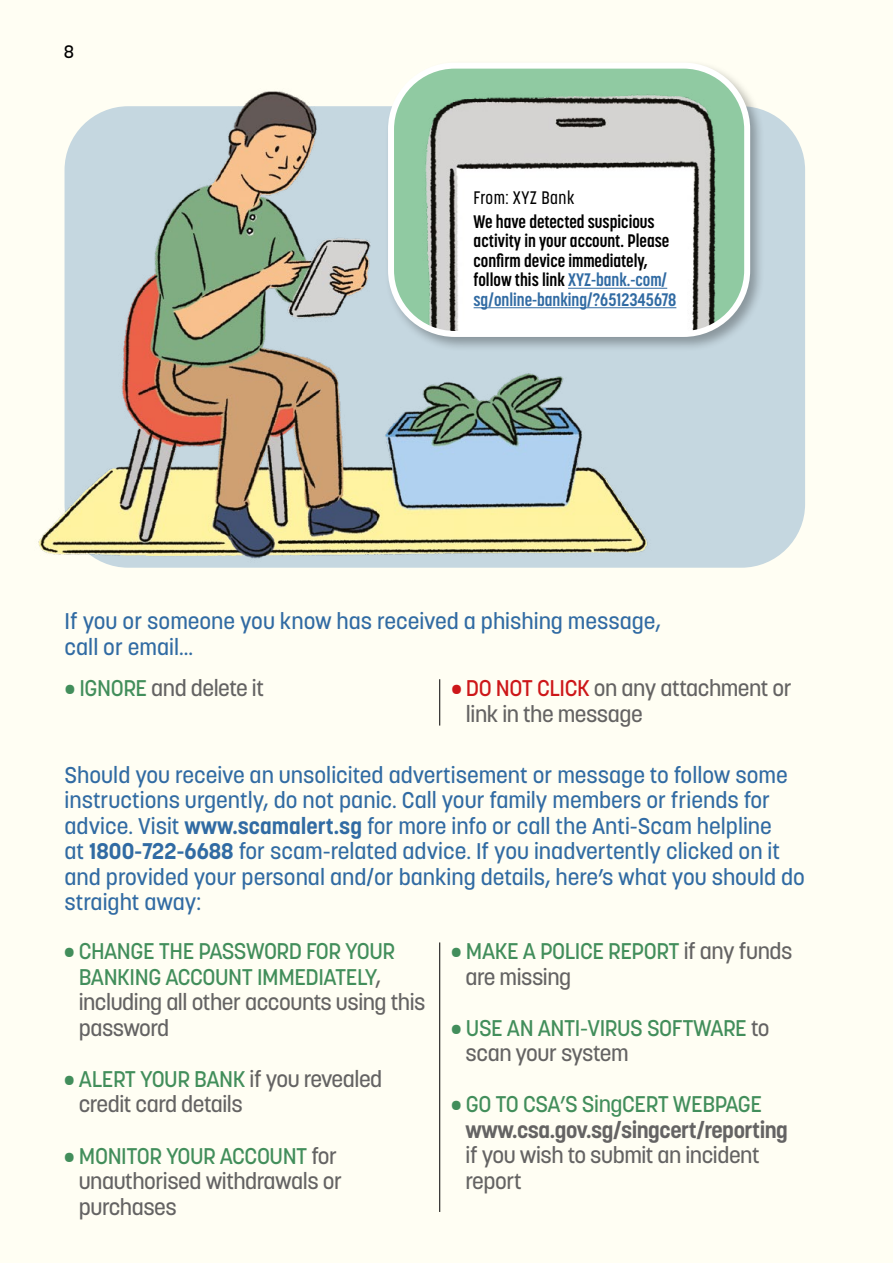
<style>
.page{position:relative;width:893px;height:1263px;background:#fffef3}
.page>*{position:absolute;margin:0;border:0;box-sizing:border-box;transform-origin:0 0}
.t1{font:500 22.5px/25.5px "Korolev";color:#316ba3}
.t2{font:500 22.5px/25.5px "Korolev";letter-spacing:-.02em;color:#646363}
.t3{font:500 22.5px/25.5px "Korolev";letter-spacing:-.02em;color:#428e5b}
.t4{font:700 22.5px "Korolev";letter-spacing:-.02em;color:#646363}
.t5{font:700 18px/19.5px "Korolev Condensed";color:#000}
.t6{font:500 18px "Korolev Condensed";letter-spacing:.03em;color:#000}
.t7{font:500 18px "Korolev";color:#000}
.s1{color:#316ba3}
.s2{color:#428e5b}
.s3{color:#cd1719}
.s4{font-weight:700}
.s5{color:#646363}
</style>
<div class="page">
<div style="left:65px;top:106px;width:740px;height:462px;background:#c5d7e0;border-radius:64px"></div>
<img style="left:38px;top:91px;width:671px;height:477px">
<div style="left:385px;top:59px;width:380px;height:293px;background:#000;opacity:.3"></div>
<div style="left:391px;top:66px;width:356px;height:268px;background:#90caa2;border-radius:64px"></div>
<img style="left:407px;top:66px;width:329px;height:268px">
<div style="left:388px;top:63px;width:362px;height:274px;border:6px solid #fff;border-radius:64px"></div>
<hr style="left:568px;top:288px;width:99px;height:1px;background:#316ba3">
<hr style="left:474px;top:307px;width:202px;height:1px;background:#316ba3">
<hr style="left:439px;top:679px;width:1px;height:46px;background:#000">
<hr style="left:439px;top:942px;width:1px;height:270px;background:#000">
<p class="t7" style="left:64px;top:41px;width:12px">8</p>
<p class="t6" style="left:474px;top:187px;width:102px">From: XYZ Bank</p>
<p class="t5" style="left:474px;top:212px;width:204px">We have detected suspicious activity in your account. Please confirm device immediately, follow this link <span class="s1">XYZ-bank.-com/ sg/online-banking/?6512345678</span></p>
<p class="t1" style="left:65px;top:609px;width:598px">If you or someone you know has received a phishing message, call or email...</p>
<p class="t2" style="left:65px;top:676px;width:201px"><span class="s2">• IGNORE</span> and delete it</p>
<p class="t2" style="left:466px;top:676px;width:327px;text-indent:-15px"><span class="s3">• DO NOT CLICK</span> on any attachment or link in the message</p>
<p class="t1" style="left:65px;top:762px;width:742px">Should you receive an unsolicited advertisement or message to follow some instructions urgently, do not panic. Call your family members or friends for advice. Visit <span class="s4">www.scamalert.sg</span> for more info or call the Anti-Scam helpline<br>at <span class="s4">1800-722-6688</span> for scam-related advice. If you inadvertently clicked on it and provided your personal and/or banking details, here’s what you should do straight away:</p>
<p class="t3" style="left:79px;top:939px;width:348px;text-indent:-15px">• CHANGE THE PASSWORD FOR YOUR<br>BANKING ACCOUNT IMMEDIATELY<span class="s5">, including all other accounts using this password</span></p>
<p class="t2" style="left:79px;top:1066px;width:305px;text-indent:-15px"><span class="s2">• ALERT YOUR BANK</span> if you revealed credit card details</p>
<p class="t2" style="left:79px;top:1143px;width:265px;text-indent:-15px"><span class="s2">• MONITOR YOUR ACCOUNT</span> for unauthorised withdrawals or purchases</p>
<p class="t2" style="left:466px;top:939px;width:328px;text-indent:-15px"><span class="s2">• MAKE A POLICE REPORT</span> if any funds are missing</p>
<p class="t3" style="left:466px;top:1015px;width:305px;text-indent:-15px">• USE AN ANTI-VIRUS SOFTWARE <span class="s5">to scan your system</span></p>
<p class="t3" style="left:451px;top:1092px;width:313px">• GO TO CSA’S SingCERT WEBPAGE</p>
<p class="t4" style="left:466px;top:1116px;width:324px">www.csa.gov.sg/singcert/reporting</p>
<p class="t2" style="left:466px;top:1143px;width:296px">if you wish to submit an incident report</p>
</div>
